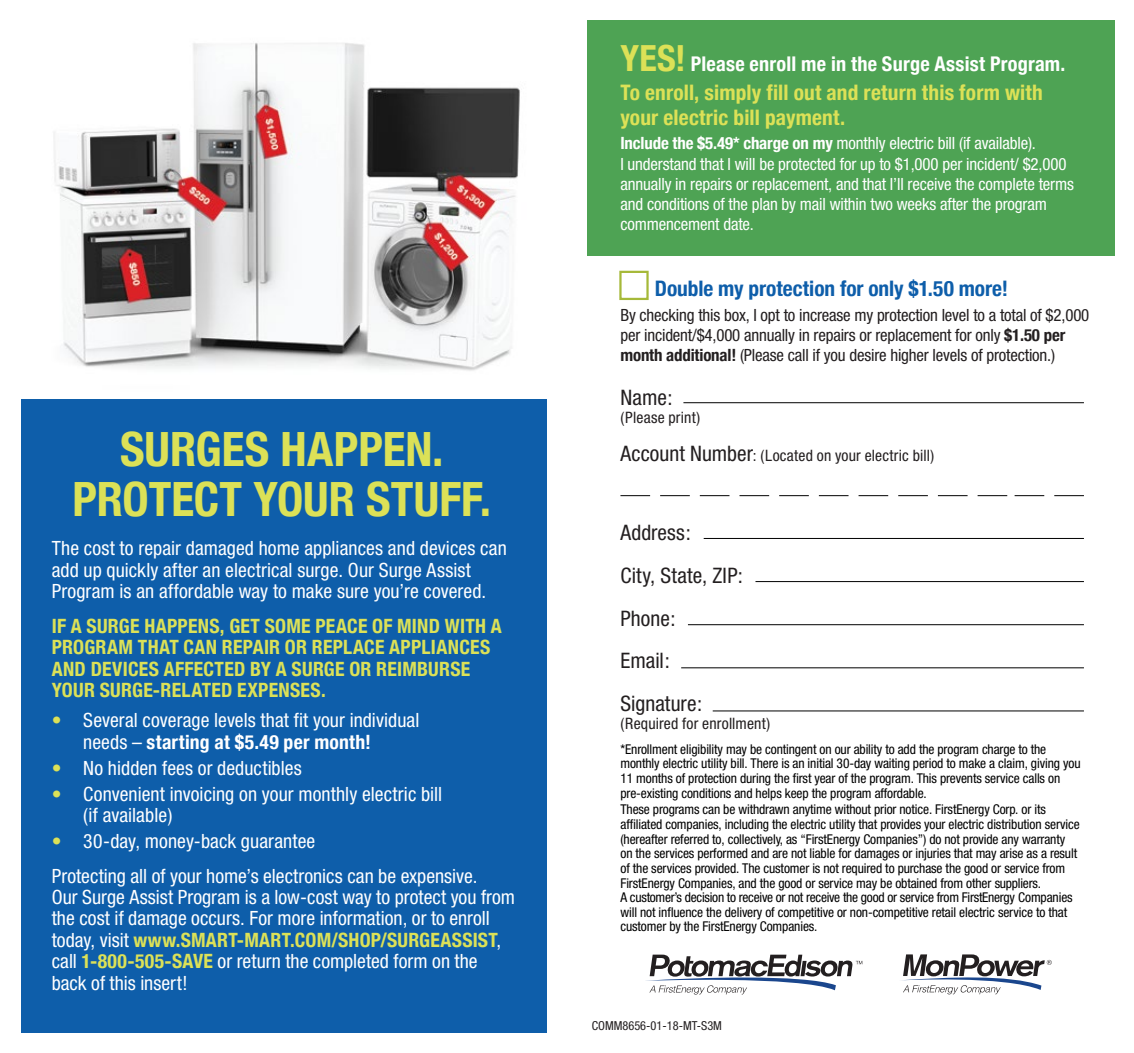
<style>
.page{position:relative;width:1134px;height:1053px;background:#fff}
.page>*{position:absolute;margin:0;border:0;box-sizing:border-box;transform-origin:0 0}
.t1{font:700 condensed 47.25px/49.5px "Helvetica Neue";color:#dce157;text-align:center}
.t2{font:700 condensed 21.38px/24.8px "Helvetica Neue";letter-spacing:.01em;color:#dce157}
.t3{font:condensed 21.38px/42.8px "Helvetica Neue";letter-spacing:.005em;color:#231f20}
.t4{font:700 condensed 21.38px "Helvetica Neue";color:#0e5eaa}
.t5{font:700 condensed 20.25px "Helvetica Neue";letter-spacing:.01em;color:#fff}
.t6{font:condensed 19.8px/21.4px "Helvetica Neue";letter-spacing:.005em;color:#fff}
.t7{font:700 condensed 19.8px/21.4px "Helvetica Neue";letter-spacing:.015em;color:#dce157}
.t8{font:condensed 16.88px/20.2px "Helvetica Neue";letter-spacing:-.01em;color:#fff}
.t9{font:condensed 16.88px/20.2px "Helvetica Neue";letter-spacing:-.01em;color:#231f20}
.t10{font:condensed 15.75px "Helvetica Neue";letter-spacing:.015em;color:#231f20}
.t11{font:condensed 13.5px/14.6px "Helvetica Neue";letter-spacing:-.01em;color:#010101}
.t12{font:condensed 12.38px "Helvetica Neue";color:#231f20}
.s1{color:#dce157}
.s2{font-weight:700}
.s3{font-weight:700;color:#dce157}
.s4{font-size:36px;color:#dce157}
.s5{font-size:21.38px}
</style>
<div class="page">
<div style="left:587px;top:20px;width:528px;height:236px;background:#4ea354"></div>
<img style="left:54px;top:43px;width:466px;height:328px">
<div style="left:21px;top:399px;width:526px;height:634px;background:#0e5eaa"></div>
<hr style="left:704px;top:538px;width:380px;height:1px;background:#010101">
<hr style="left:683px;top:402px;width:401px;height:1px;background:#010101">
<hr style="left:755px;top:581px;width:329px;height:1px;background:#010101">
<hr style="left:688px;top:624px;width:396px;height:1px;background:#010101">
<hr style="left:681px;top:667px;width:403px;height:1px;background:#010101">
<hr style="left:713px;top:711px;width:371px;height:1px;background:#010101">
<hr style="left:620px;top:495px;width:30px;height:1px;background:#010101">
<hr style="left:660px;top:495px;width:30px;height:1px;background:#010101">
<svg style="left:700px;top:495px;width:29px;height:1px"></svg>
<svg style="left:740px;top:495px;width:29px;height:1px"></svg>
<hr style="left:779px;top:495px;width:30px;height:1px;background:#010101">
<hr style="left:819px;top:495px;width:30px;height:1px;background:#010101">
<svg style="left:859px;top:495px;width:29px;height:1px"></svg>
<hr style="left:898px;top:495px;width:30px;height:1px;background:#010101">
<hr style="left:938px;top:495px;width:30px;height:1px;background:#010101">
<svg style="left:978px;top:495px;width:29px;height:1px"></svg>
<svg style="left:1015px;top:495px;width:29px;height:1px"></svg>
<hr style="left:1054px;top:495px;width:30px;height:1px;background:#010101">
<div style="left:619px;top:271px;width:30px;height:29px;border:2px solid #a6b939"></div>
<svg style="left:901px;top:954px;width:151px;height:40px"></svg>
<svg style="left:646px;top:955px;width:216px;height:40px"></svg>
<h1 class="t1" style="left:73px;top:421px;width:420px">SURGES HAPPEN.<br>PROTECT YOUR STUFF.</h1>
<h3 class="t6" style="left:52px;top:538px;width:457px">The cost to repair damaged home appliances and devices can add up quickly after an electrical surge. Our Surge Assist<br>Program is an affordable way to make sure you’re covered.</h3>
<h3 class="t7" style="left:52px;top:614px;width:452px">IF A SURGE HAPPENS, GET SOME PEACE OF MIND WITH A PROGRAM THAT CAN REPAIR OR REPLACE APPLIANCES AND DEVICES AFFECTED BY A SURGE OR REIMBURSE YOUR SURGE-RELATED EXPENSES.</h3>
<h3 class="t6" style="left:83px;top:710px;width:338px;text-indent:-31px"><span class="s1">•</span> Several coverage levels that fit your individual needs – <span class="s2">starting at $5.49 per month!</span></h3>
<h3 class="t6" style="left:52px;top:757px;width:252px"><span class="s1">•</span> No hidden fees or deductibles</h3>
<h3 class="t6" style="left:83px;top:783px;width:360px;text-indent:-31px"><span class="s1">•</span> Convenient invoicing on your monthly electric bill (if available)</h3>
<h3 class="t6" style="left:52px;top:823px;width:427px;line-height:34.9px"><span class="s1">•</span> 30-day, money-back guarantee<br>Protecting all of your home’s electronics can be expensive.</h3>
<p class="t6" style="left:52px;top:886px;width:465px">Our Surge Assist Program is a low-cost way to protect you from the cost if damage occurs. For more information, or to enroll today, visit <span class="s3">www.SMART-MART.COM/SHOP/SURGEASSIST</span>, call <span class="s3">1-800-505-SAVE</span> or return the completed form on the back of this insert!</p>
<h3 class="t5" style="left:620px;top:47px;width:446px"><span class="s4">YES!</span> Please enroll me in the Surge Assist Program.</h3>
<h2 class="t2" style="left:620px;top:79px;width:424px">To enroll, simply fill out and return this form with your electric bill payment.</h2>
<p class="t8" style="left:620px;top:133px;width:455px"><span class="s2">Include the $5.49* charge on my</span> monthly electric bill (if available).<br>I understand that I will be protected for up to $1,000 per incident/ $2,000 annually in repairs or replacement, and that I’ll receive the complete terms and conditions of the plan by mail within two weeks after the program commencement date.</p>
<h2 class="t4" style="left:655px;top:271px;width:355px">Double my protection for only $1.50 more!</h2>
<p class="t9" style="left:620px;top:304px;width:470px">By checking this box, I opt to increase my protection level to a total of $2,000 per incident/$4,000 annually in repairs or replacement for only <span class="s2">$1.50 per month additional!</span> (Please call if you desire higher levels of protection.)</p>
<h2 class="t3" style="left:620px;top:376px;width:54px">Name:</h2>
<p class="t10" style="left:620px;top:408px;width:81px">(Please print)</p>
<p class="t10" style="left:620px;top:447px;width:315px"><span class="s5">Account Number</span>: (Located on your electric bill)</p>
<h2 class="t3" style="left:620px;top:511px;width:124px">Address:<br>City, State, ZIP:<br>Phone:<br>Email:<br>Signature:</h2>
<p class="t10" style="left:620px;top:714px;width:151px">(Required for enrollment)</p>
<p class="t11" style="left:620px;top:742px;width:462px">*Enrollment eligibility may be contingent on our ability to add the program charge to the monthly electric utility bill. There is an initial 30-day waiting period to make a claim, giving you 11 months of protection during the first year of the program. This prevents service calls on pre-existing conditions and helps keep the program affordable.</p>
<p class="t11" style="left:620px;top:802px;width:461px">These programs can be withdrawn anytime without prior notice. FirstEnergy Corp. or its affiliated companies, including the electric utility that provides your electric distribution service (hereafter referred to, collectively, as “FirstEnergy Companies”) do not provide any warranty on the services performed and are not liable for damages or injuries that may arise as a result of the services provided. The customer is not required to purchase the good or service from FirstEnergy Companies, and the good or service may be obtained from other suppliers.<br>A customer’s decision to receive or not receive the good or service from FirstEnergy Companies will not influence the delivery of competitive or non-competitive retail electric service to that customer by the FirstEnergy Companies.</p>
<p class="t12" style="left:592px;top:1019px;width:132px">COMM8656-01-18-MT-S3M</p>
</div>
